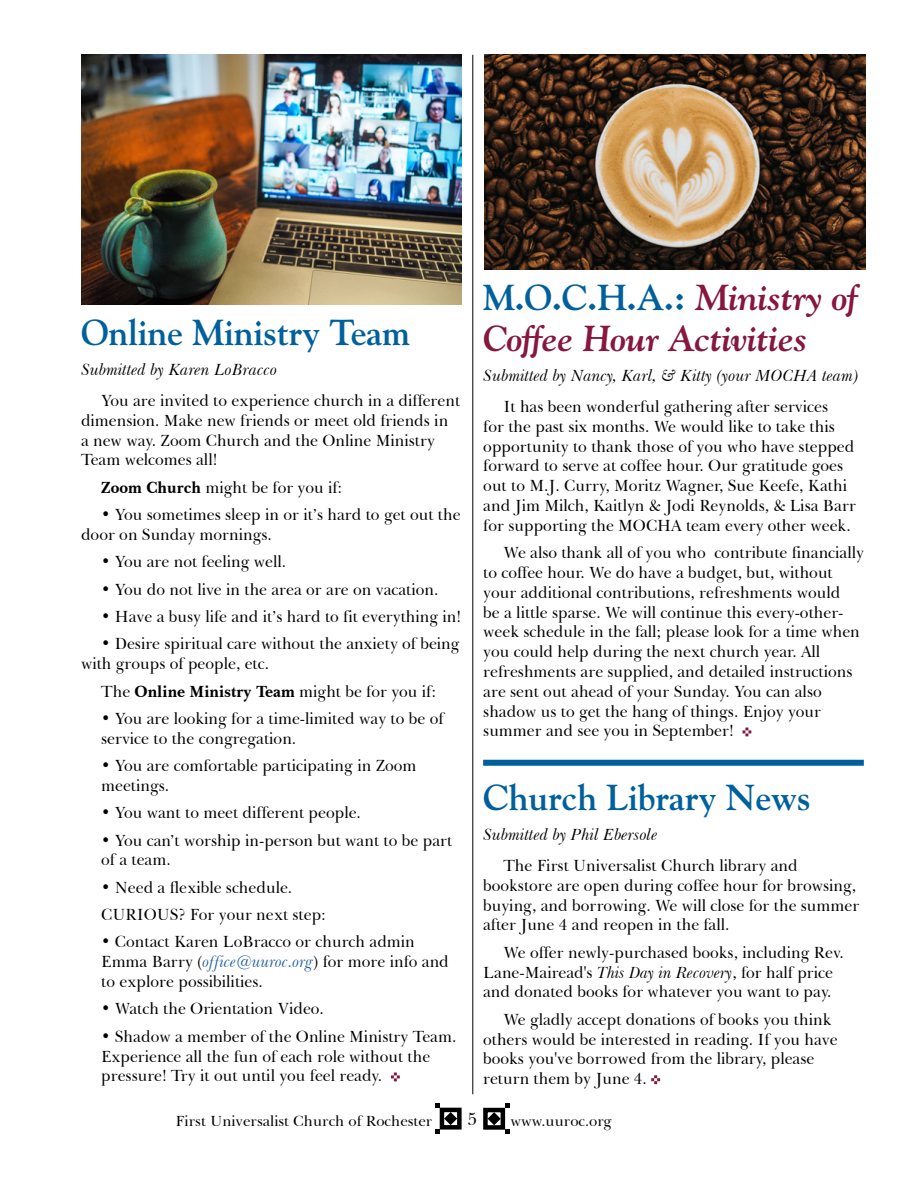
<style>
.page{position:relative;width:918px;height:1188px;background:#fff}
.page>*{position:absolute;margin:0;border:0;box-sizing:border-box;transform-origin:0 0}
.t1{font:italic 700 36px/40.5px "Goudy Std";letter-spacing:-.01em;color:#86173d}
.t2{font:700 36px "Goudy Std";letter-spacing:-.01em;color:#00609c}
.t3{font:18px "Baskerville BT";color:#000}
.t4{font:16.5px/19.8px "Baskerville BT";color:#000;scale:.96 1}
.t5{font:italic 16.5px "Baskerville BT";color:#000}
.t6{font:15px "Baskerville BT";color:#000}
.s1{font-weight:700}
.s2{font-weight:700;font-style:italic}
.s3{font-style:italic;color:#215e9e}
.s4{font-style:normal;color:#00609c}
.s5{font-style:italic}
</style>
<div class="page">
<div style="left:440px;top:1108px;width:22px;height:22px;border:4px solid #000"></div>
<svg style="left:435px;top:1103px;width:22px;height:31px"></svg>
<div style="left:483px;top:1108px;width:22px;height:22px;border:4px solid #000"></div>
<svg style="left:488px;top:1103px;width:21px;height:31px"></svg>
<hr style="left:473px;top:55px;width:1px;height:1039px;background:#000">
<div style="left:483px;top:760px;width:381px;height:6px;background:#00609c"></div>
<svg style="left:651px;top:1075px;width:9px;height:9px"></svg>
<img style="left:81px;top:54px;width:381px;height:250px">
<svg style="left:743px;top:728px;width:8px;height:8px"></svg>
<img style="left:484px;top:54px;width:381px;height:216px">
<svg style="left:391px;top:1073px;width:9px;height:8px"></svg>
<h1 class="t2" style="left:81px;top:311px;width:331px">Online Ministry Team</h1>
<p class="t5" style="left:81px;top:360px;width:198px">Submitted by Karen LoBracco</p>
<p class="t4" style="left:81px;top:391px;width:397px;text-indent:20px">You are invited to experience church in a different dimension. Make new friends or meet old friends in a new way. Zoom Church and the Online Ministry Team welcomes all!</p>
<p class="t4" style="left:101px;top:477px;width:253px"><span class="s1">Zoom Church</span> might be for you if:</p>
<p class="t4" style="left:81px;top:505px;width:397px;text-indent:20px"><span class="s2">•</span> You sometimes sleep in or it’s hard to get out the door on Sunday mornings.</p>
<p class="t4" style="left:101px;top:552px;width:194px"><span class="s2">•</span> You are not feeling well.</p>
<p class="t4" style="left:101px;top:579px;width:353px"><span class="s2">•</span> You do not live in the area or are on vacation.</p>
<p class="t4" style="left:101px;top:607px;width:377px"><span class="s2">•</span> Have a busy life and it’s hard to fit everything in!</p>
<p class="t4" style="left:81px;top:634px;width:396px;text-indent:20px"><span class="s2">•</span> Desire spiritual care without the anxiety of being with groups of people, etc.</p>
<p class="t4" style="left:101px;top:681px;width:350px">The <span class="s1">Online Ministry Team</span> might be for you if:</p>
<p class="t4" style="left:101px;top:708px;width:358px"><span class="s2">•</span> You are looking for a time-limited way to be of service to the congregation.</p>
<p class="t4" style="left:101px;top:756px;width:330px"><span class="s2">•</span> You are comfortable participating in Zoom meetings.</p>
<p class="t4" style="left:101px;top:803px;width:272px"><span class="s2">•</span> You want to meet different people.</p>
<p class="t4" style="left:101px;top:830px;width:367px"><span class="s2">•</span> You can’t worship in-person but want to be part of a team.</p>
<p class="t4" style="left:101px;top:873px;width:236px;line-height:27.3px"><span class="s2">•</span> Need a flexible schedule.<br>CURIOUS? For your next step:</p>
<p class="t4" style="left:101px;top:932px;width:364px"><span class="s2">•</span> Contact Karen LoBracco or church admin<br>Emma Barry (<span class="s3">office@uuroc.org</span>) for more info and to explore possibilities.</p>
<p class="t4" style="left:101px;top:999px;width:233px"><span class="s2">•</span> Watch the Orientation Video.</p>
<p class="t4" style="left:101px;top:1026px;width:371px"><span class="s2">•</span> Shadow a member of the Online Ministry Team.<br>Experience all the fun of each role without the pressure! Try it out until you feel ready.</p>
<h1 class="t1" style="left:483px;top:277px;width:376px"><span class="s4">M.O.C.H.A.:</span> Ministry of<br>Coffee Hour Activities</h1>
<p class="t5" style="left:483px;top:366px;width:377px">Submitted by Nancy, Karl, &amp; Kitty (your MOCHA team)</p>
<p class="t4" style="left:483px;top:397px;width:390px;text-indent:20px">It has been wonderful gathering after services<br>for the past six months. We would like to take this opportunity to thank those of you who have stepped forward to serve at coffee hour. Our gratitude goes out to M.J. Curry, Moritz Wagner, Sue Keefe, Kathi and Jim Milch, Kaitlyn &amp; Jodi Reynolds, &amp; Lisa Barr for supporting the MOCHA team every other week.</p>
<p class="t4" style="left:483px;top:543px;width:398px;text-indent:20px">We also thank all of you who contribute financially to coffee hour. We do have a budget, but, without your additional contributions, refreshments would<br>be a little sparse. We will continue this every-other&shy;week schedule in the fall; please look for a time when you could help during the next church year. All refreshments are supplied, and detailed instructions are sent out ahead of your Sunday. You can also shadow us to get the hang of things. Enjoy your summer and see you in September!</p>
<h1 class="t2" style="left:483px;top:776px;width:329px">Church Library News</h1>
<p class="t5" style="left:483px;top:825px;width:176px">Submitted by Phil Ebersole</p>
<p class="t4" style="left:483px;top:856px;width:393px;text-indent:20px">The First Universalist Church library and bookstore are open during coffee hour for browsing, buying, and borrowing. We will close for the summer after June 4 and reopen in the fall.</p>
<p class="t4" style="left:483px;top:942px;width:377px;text-indent:20px">We offer newly-purchased books, including Rev.<br>Lane-Mairead's <span class="s5">This Day in Recovery</span>, for half price and donated books for whatever you want to pay.</p>
<p class="t4" style="left:483px;top:1009px;width:371px;text-indent:20px">We gladly accept donations of books you think others would be interested in reading. If you have books you've borrowed from the library, please return them by June 4.</p>
<p class="t6" style="left:176px;top:1112px;width:258px">First Universalist Church of Rochester</p>
<p class="t3" style="left:468px;top:1108px;width:11px">5</p>
<p class="t6" style="left:510px;top:1112px;width:103px">www.uuroc.org</p>
</div>
